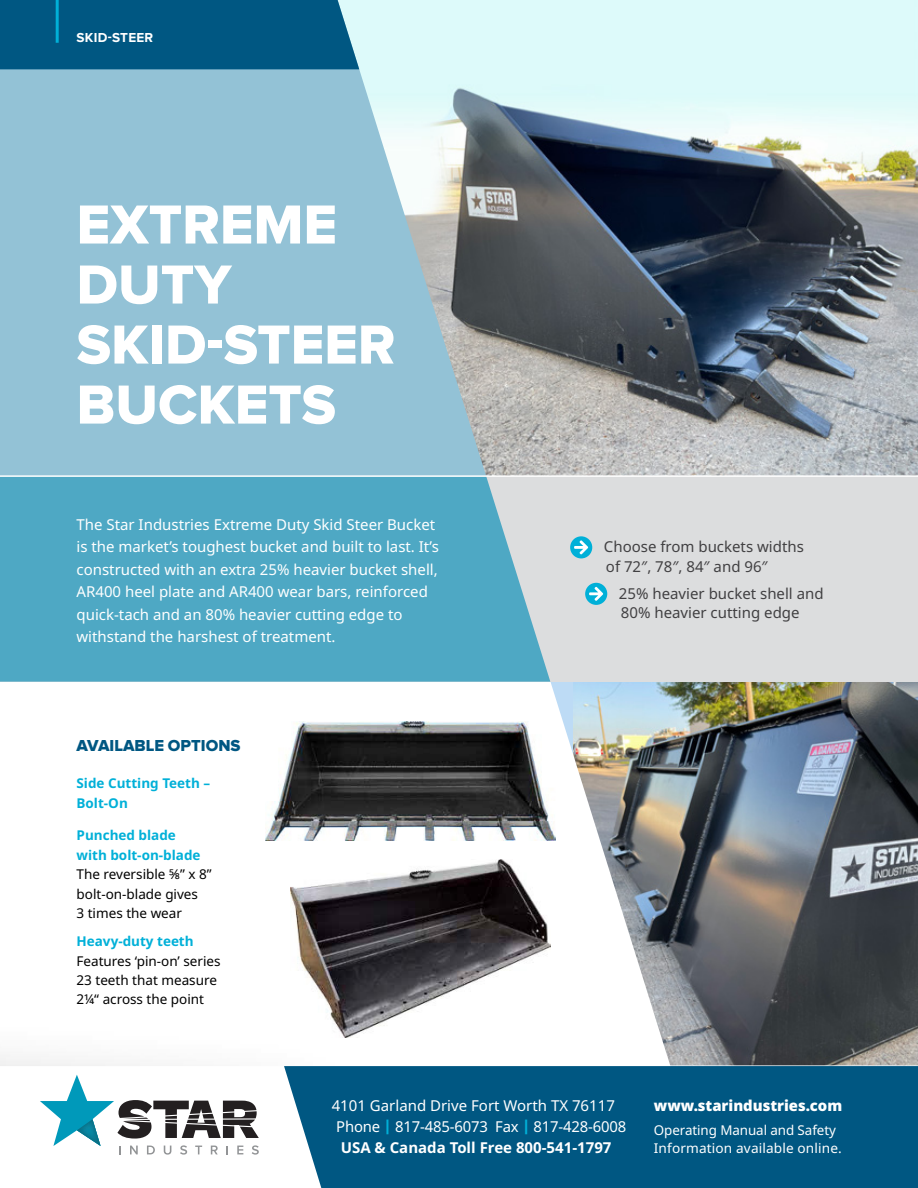
<style>
.page{position:relative;width:918px;height:1188px;background:#fff}
.page>*{position:absolute;margin:0;border:0;box-sizing:border-box;transform-origin:0 0}
.t1{font:57px/60px "Proxima Nova Extrabld";color:#fff}
.t2{font:16.5px "Proxima Nova Extrabld";color:#005782}
.t3{font:15px/22.5px "Noto Sans";color:#fff}
.t4{font:15px/19.5px "Noto Sans";color:#414042}
.t5{font:700 15px "Noto Sans";color:#fff}
.t6{font:900 15px "Noto Sans";color:#fff}
.t7{font:15px "Noto Sans";color:#000}
.t8{font:13.5px/19.5px "Noto Sans";color:#000}
.t9{font:700 13.5px/19.5px "Noto Sans";color:#00b0d8}
.t10{font:13.5px/18px "Noto Sans";letter-spacing:.01em;color:#fff}
.t11{font:700 13.5px "Proxima Nova";letter-spacing:.02em;color:#fff}
.s1{font-weight:900;color:#00b0d8}
</style>
<div class="page">
<img style="left:680px;top:682px;width:238px;height:384px">
<svg style="left:265px;top:682px;width:415px;height:384px"></svg>
<div style="left:0;top:1007px;width:400px;height:181px;background:#fff"></div>
<svg style="left:40px;top:1075px;width:219px;height:80px"></svg>
<div style="left:284px;top:1066px;width:634px;height:122px;background:#005782"></div>
<img style="left:291px;top:860px;width:260px;height:178px">
<img style="left:266px;top:722px;width:289px;height:118px">
<img style="left:486px;top:0;width:432px;height:475px">
<div style="left:0;top:476px;width:918px;height:206px;background:#dcddde"></div>
<svg style="left:0;top:0;width:486px;height:475px;background:#9ac4d4"></svg>
<div style="left:0;top:0;width:359px;height:69px;background:#005782"></div>
<hr style="left:56px;top:0;width:3px;height:43px;background:#00b0d8">
<div style="left:0;top:477px;width:550px;height:205px;background:#4ea8c4"></div>
<svg style="left:570px;top:536px;width:22px;height:22px"></svg>
<svg style="left:585px;top:582px;width:22px;height:23px"></svg>
<hr style="left:0;top:475px;width:918px;height:2px;background:#fff">
<p class="t11" style="left:85px;top:31px;width:52px">ECTION</p>
<p class="t11" style="left:77px;top:31px;width:78px">SKID-STEER</p>
<h1 class="t1" style="left:77px;top:197px;width:320px">EXTREME<br>DUTY<br>SKID-STEER<br>BUCKETS</h1>
<h1 class="t1" style="left:77px;top:229px;width:277px">PRODUCT<br>NAME</h1>
<p class="t3" style="left:77px;top:514px;width:364px">The Star Industries Extreme Duty Skid Steer Bucket is the market’s toughest bucket and built to last. It’s constructed with an extra 25% heavier bucket shell, AR400 heel plate and AR400 wear bars, reinforced quick-tach and an 80% heavier cutting edge to withstand the harshest of treatment.</p>
<p class="t4" style="left:604px;top:538px;width:201px">Choose from buckets widths of 72″, 78″, 84″ and 96″</p>
<p class="t4" style="left:619px;top:584px;width:206px">25% heavier bucket shell and<br>80% heavier cutting edge</p>
<p class="t3" style="left:77px;top:570px;width:82px">Description</p>
<p class="t7" style="left:614px;top:574px;width:49px">Bullets</p>
<p class="t2" style="left:77px;top:738px;width:166px">AVAILABLE OPTIONS</p>
<p class="t9" style="left:77px;top:774px;width:135px">Side Cutting Teeth –<br>Bolt-On</p>
<p class="t9" style="left:77px;top:826px;width:126px">Punched blade with bolt-on-blade</p>
<p class="t8" style="left:77px;top:865px;width:137px">The reversible ⅝” x 8” bolt-on-blade gives<br>3 times the wear</p>
<p class="t9" style="left:77px;top:932px;width:119px">Heavy-duty teeth</p>
<p class="t8" style="left:77px;top:951px;width:146px">Features ‘pin-on’ series<br>23 teeth that measure<br>2¼“ across the point</p>
<p class="t3" style="left:332px;top:1095px;width:285px">4101 Garland Drive Fort Worth TX 76117</p>
<p class="t3" style="left:336px;top:1116px;width:292px">Phone <span class="s1">|</span> 817-485-6073 Fax <span class="s1">|</span> 817-428-6008</p>
<p class="t5" style="left:341px;top:1137px;width:272px">USA &amp; Canada Toll Free 800-541-1797</p>
<p class="t6" style="left:654px;top:1094px;width:190px">www.starindustries.com</p>
<p class="t10" style="left:654px;top:1121px;width:190px">Operating Manual and Safety<br>Information available online.</p>
</div>
